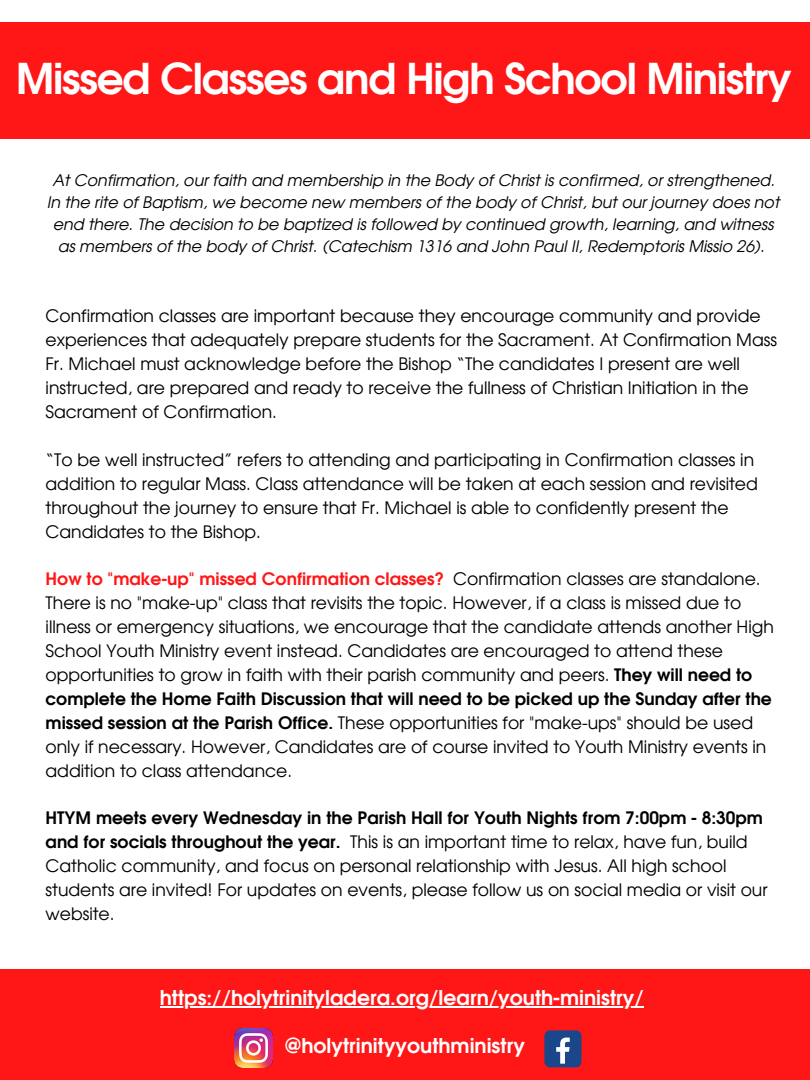
<style>
.page{position:relative;width:810px;height:1080px;background:#fff}
.page>*{position:absolute;margin:0;border:0;box-sizing:border-box;transform-origin:0 0}
.t1{font:700 42.5px "Evolventa";letter-spacing:-.03em;color:#fff}
.t2{font:700 20.31px "Evolventa";color:#fff}
.t3{font:17.19px/23.9px "Evolventa";color:#000}
.t4{font:italic 15.94px/22px "Evolventa";color:#000;text-align:center}
.s1{font-weight:700;color:#ff1616}
.s2{font-weight:700}
</style>
<div class="page">
<div style="left:0;top:23px;width:810px;height:116px;background:#ff1616"></div>
<div style="left:0;top:969px;width:810px;height:111px;background:#ff1616"></div>
<img style="left:235px;top:1029px;width:38px;height:38px">
<div style="left:544px;top:1030px;width:37px;height:37px;background:#1a4789;border-radius:6px"></div>
<svg style="left:556px;top:1038px;width:14px;height:26px"></svg>
<hr style="left:160px;top:1006px;width:484px;height:2px;background:#fff">
<h1 class="t1" style="left:16px;top:60px;width:777px">Missed Classes and High School Ministry</h1>
<p class="t4" style="left:47px;top:170px;width:734px">At Confirmation, our faith and membership in the Body of Christ is confirmed, or strengthened.<br>In the rite of Baptism, we become new members of the body of Christ, but our journey does not end there. The decision to be baptized is followed by continued growth, learning, and witness as members of the body of Christ. (Catechism 1316 and John Paul II, Redemptoris Missio 26).</p>
<p class="t3" style="left:46px;top:305px;width:733px">Confirmation classes are important because they encourage community and provide experiences that adequately prepare students for the Sacrament. At Confirmation Mass Fr. Michael must acknowledge before the Bishop “The candidates I present are well instructed, are prepared and ready to receive the fullness of Christian Initiation in the Sacrament of Confirmation.</p>
<p class="t3" style="left:46px;top:449px;width:714px">“To be well instructed” refers to attending and participating in Confirmation classes in addition to regular Mass. Class attendance will be taken at each session and revisited throughout the journey to ensure that Fr. Michael is able to confidently present the Candidates to the Bishop.</p>
<p class="t3" style="left:46px;top:568px;width:730px"><span class="s1">How to "make-up" missed Confirmation classes?</span> Confirmation classes are standalone.<br>There is no "make-up" class that revisits the topic. However, if a class is missed due to illness or emergency situations, we encourage that the candidate attends another High School Youth Ministry event instead. Candidates are encouraged to attend these opportunities to grow in faith with their parish community and peers. <span class="s2">They will need to complete the Home Faith Discussion that will need to be picked up the Sunday after the missed session at the Parish Office.</span> These opportunities for "make-ups" should be used only if necessary. However, Candidates are of course invited to Youth Ministry events in addition to class attendance.</p>
<p class="t3" style="left:46px;top:807px;width:723px"><span class="s2">HTYM meets every Wednesday in the Parish Hall for Youth Nights from 7:00pm - 8:30pm and for socials throughout the year.</span> This is an important time to relax, have fun, build Catholic community, and focus on personal relationship with Jesus. All high school students are invited! For updates on events, please follow us on social media or visit our website.</p>
<p class="t2" style="left:160px;top:989px;width:485px">https://holytrinityladera.org/learn/youth-ministry/</p>
<p class="t2" style="left:285px;top:1037px;width:242px">@holytrinityyouthministry</p>
</div>
